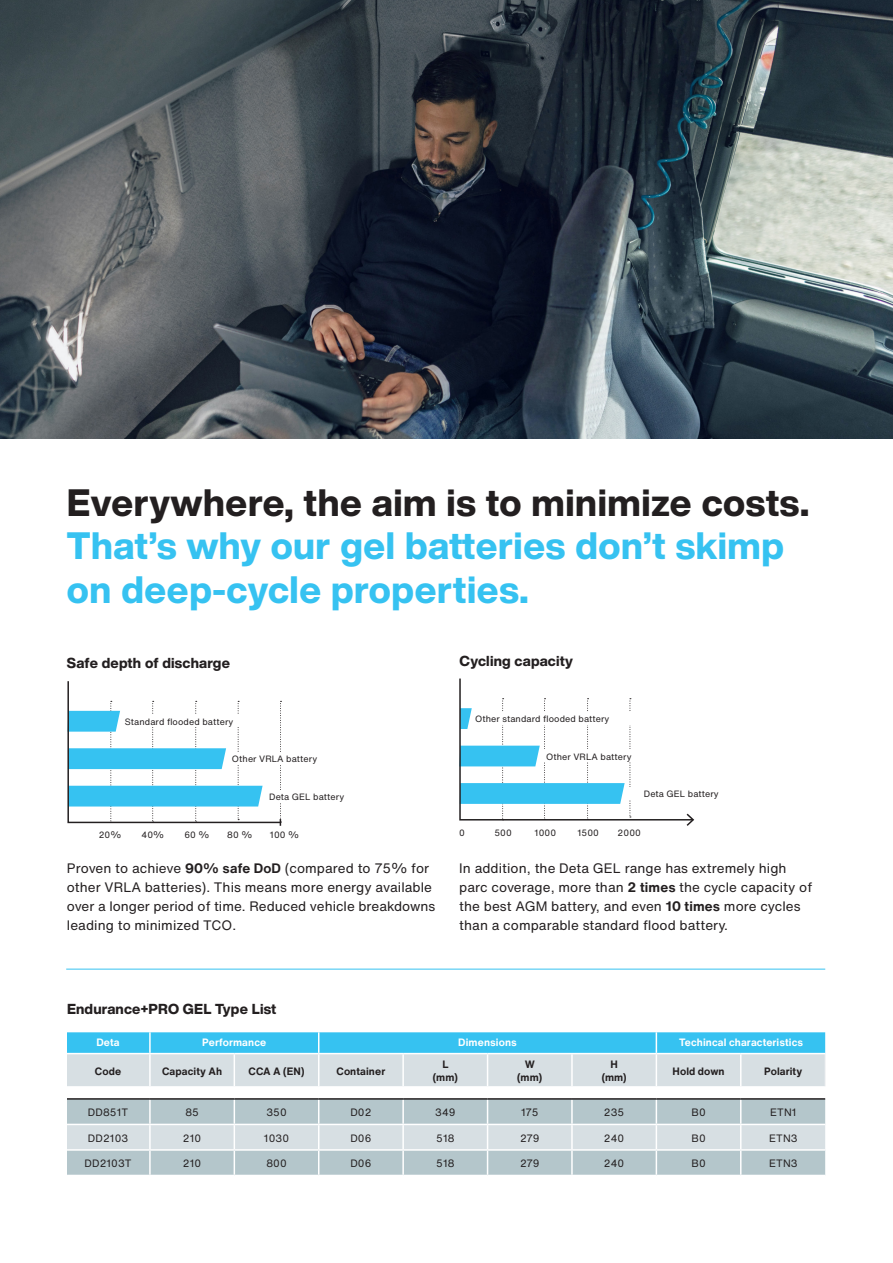
<style>
.page{position:relative;width:893px;height:1263px;background:#fff}
.page>*{position:absolute;margin:0;border:0;box-sizing:border-box;transform-origin:0 0}
.t1{font:800 37.5px/43.5px "Helvetica Now Display";letter-spacing:.015em;color:#36c2f1}
.t2{font:800 37.5px "Helvetica Now Display";letter-spacing:.015em;color:#231f20}
.Headline_9_5{font:800 14.25px "Helvetica Now Display";letter-spacing:.015em;color:#231f20}
.Copy_9{font:13.5px/18.8px "Helvetica Now Text";letter-spacing:.005em;color:#231f20}
.Table_Copy_7{font:10.5px "Helvetica Now Text";letter-spacing:.01em;color:#231f20}
.Table_Headline_7_bold{font:700 10.5px/12.8px "Helvetica Now Text";letter-spacing:.01em;color:#231f20;text-align:center}
.Table_Headline_7_bold_white{font:700 10.5px "Helvetica Now Text";letter-spacing:.01em;color:#fff}
.Copy_6{font:9px "Helvetica Now Text";letter-spacing:.01em;color:#231f20}
.s1{font-weight:700}
</style>
<div class="page">
<img style="left:0;top:0;width:893px;height:439px">
<svg style="left:67px;top:681px;width:215px;height:145px"></svg>
<svg style="left:67px;top:1100px;width:758px;height:75px;background:#c1cfd4"></svg>
<hr style="left:825px;top:1054px;width:1px;height:32px;background:#f2f3f4">
<hr style="left:67px;top:1124px;width:83px;height:1px;background:#fff">
<hr style="left:150px;top:1124px;width:84px;height:1px;background:#fff">
<hr style="left:234px;top:1124px;width:85px;height:1px;background:#fff">
<hr style="left:319px;top:1124px;width:84px;height:1px;background:#fff">
<hr style="left:403px;top:1124px;width:85px;height:1px;background:#fff">
<hr style="left:488px;top:1124px;width:84px;height:1px;background:#fff">
<hr style="left:572px;top:1124px;width:84px;height:1px;background:#fff">
<hr style="left:656px;top:1124px;width:85px;height:1px;background:#fff">
<hr style="left:741px;top:1124px;width:84px;height:1px;background:#fff">
<hr style="left:67px;top:1149px;width:83px;height:2px;background:#fff">
<hr style="left:150px;top:1149px;width:84px;height:2px;background:#fff">
<hr style="left:234px;top:1149px;width:85px;height:2px;background:#fff">
<hr style="left:319px;top:1149px;width:84px;height:2px;background:#fff">
<hr style="left:403px;top:1149px;width:85px;height:2px;background:#fff">
<hr style="left:488px;top:1149px;width:84px;height:2px;background:#fff">
<hr style="left:572px;top:1149px;width:84px;height:2px;background:#fff">
<hr style="left:656px;top:1149px;width:85px;height:2px;background:#fff">
<hr style="left:741px;top:1149px;width:84px;height:2px;background:#fff">
<svg style="left:67px;top:1032px;width:758px;height:54px;background:#9bd5e9"></svg>
<hr style="left:319px;top:1053px;width:84px;height:1px;background:#fff">
<hr style="left:403px;top:1053px;width:85px;height:1px;background:#fff">
<hr style="left:488px;top:1053px;width:84px;height:1px;background:#fff">
<hr style="left:572px;top:1053px;width:84px;height:1px;background:#fff">
<hr style="left:67px;top:1098px;width:83px;height:2px;background:#231f20">
<hr style="left:150px;top:1098px;width:84px;height:2px;background:#231f20">
<hr style="left:234px;top:1098px;width:85px;height:2px;background:#231f20">
<hr style="left:319px;top:1098px;width:84px;height:2px;background:#231f20">
<hr style="left:403px;top:1098px;width:85px;height:2px;background:#231f20">
<hr style="left:488px;top:1098px;width:84px;height:2px;background:#231f20">
<hr style="left:572px;top:1098px;width:84px;height:2px;background:#231f20">
<hr style="left:656px;top:1098px;width:85px;height:2px;background:#231f20">
<hr style="left:741px;top:1098px;width:84px;height:2px;background:#231f20">
<svg style="left:459px;top:678px;width:236px;height:148px"></svg>
<hr style="left:66px;top:969px;width:759px;height:1px;background:#36c2f1">
<p class="t2" style="left:67px;top:476px;width:744px">Everywhere, the aim is to minimize costs.</p>
<p class="t1" style="left:67px;top:524px;width:719px">That’s why our gel batteries don’t skimp on deep-cycle properties.</p>
<p class="Headline_9_5" style="left:67px;top:653px;width:165px">Safe depth of discharge</p>
<p class="Headline_9_5" style="left:460px;top:651px;width:115px">Cycling capacity</p>
<p class="Copy_6" style="left:125px;top:715px;width:110px">Standard flooded battery</p>
<p class="Copy_6" style="left:232px;top:752px;width:87px">Other VRLA battery</p>
<p class="Copy_6" style="left:269px;top:790px;width:77px">Deta GEL battery</p>
<p class="Copy_6" style="left:475px;top:712px;width:136px">Other standard flooded battery</p>
<p class="Copy_6" style="left:546px;top:750px;width:87px">Other VRLA battery</p>
<p class="Copy_6" style="left:644px;top:787px;width:77px">Deta GEL battery</p>
<p class="Copy_6" style="left:99px;top:828px;width:24px">20%</p>
<p class="Copy_6" style="left:142px;top:828px;width:24px">40%</p>
<p class="Copy_6" style="left:184px;top:828px;width:27px">60 %</p>
<p class="Copy_6" style="left:227px;top:828px;width:27px">80 %</p>
<p class="Copy_6" style="left:270px;top:828px;width:31px">100 %</p>
<p class="Copy_9" style="left:67px;top:859px;width:370px">Proven to achieve <span class="s1">90% safe DoD</span> (compared to 75% for other VRLA batteries). This means more energy available over a longer period of time. Reduced vehicle breakdowns leading to minimized TCO.</p>
<p class="Copy_6" style="left:459px;top:826px;width:7px">0</p>
<p class="Copy_6" style="left:494px;top:826px;width:19px">500</p>
<p class="Copy_6" style="left:535px;top:826px;width:23px">1000</p>
<p class="Copy_6" style="left:577px;top:826px;width:23px">1500</p>
<p class="Copy_6" style="left:618px;top:826px;width:25px">2000</p>
<p class="Copy_9" style="left:459px;top:859px;width:354px">In addition, the Deta GEL range has extremely high parc coverage, more than <span class="s1">2 times</span> the cycle capacity of the best AGM battery, and even <span class="s1">10 times</span> more cycles than a comparable standard flood battery.</p>
<p class="Headline_9_5" style="left:67px;top:999px;width:211px">Endurance+PRO GEL Type List</p>
<p class="Table_Headline_7_bold_white" style="left:96px;top:1035px;width:25px">Deta</p>
<p class="Table_Headline_7_bold_white" style="left:202px;top:1035px;width:66px">Performance</p>
<p class="Table_Headline_7_bold_white" style="left:458px;top:1035px;width:60px">Dimensions</p>
<p class="Table_Headline_7_bold_white" style="left:679px;top:1034px;width:126px">Techincal characteristics</p>
<p class="Table_Headline_7_bold" style="left:95px;top:1064px;width:28px">Code</p>
<p class="Table_Headline_7_bold" style="left:162px;top:1064px;width:62px">Capacity Ah</p>
<p class="Table_Headline_7_bold" style="left:249px;top:1064px;width:57px">CCA A (EN)</p>
<p class="Table_Headline_7_bold" style="left:337px;top:1064px;width:50px">Container</p>
<p class="Table_Headline_7_bold" style="left:433px;top:1058px;width:26px">L (mm)</p>
<p class="Table_Headline_7_bold" style="left:517px;top:1058px;width:26px">W (mm)</p>
<p class="Table_Headline_7_bold" style="left:602px;top:1058px;width:26px">H (mm)</p>
<p class="Table_Headline_7_bold" style="left:672px;top:1064px;width:54px">Hold down</p>
<p class="Table_Headline_7_bold" style="left:764px;top:1064px;width:40px">Polarity</p>
<p class="Table_Copy_7" style="left:88px;top:1104px;width:42px">DD851T</p>
<p class="Table_Copy_7" style="left:185px;top:1104px;width:15px">85</p>
<p class="Table_Copy_7" style="left:266px;top:1104px;width:22px">350</p>
<p class="Table_Copy_7" style="left:350px;top:1104px;width:23px">D02</p>
<p class="Table_Copy_7" style="left:435px;top:1104px;width:22px">349</p>
<p class="Table_Copy_7" style="left:521px;top:1104px;width:19px">175</p>
<p class="Table_Copy_7" style="left:604px;top:1104px;width:22px">235</p>
<p class="Table_Copy_7" style="left:691px;top:1104px;width:16px">B0</p>
<p class="Table_Copy_7" style="left:770px;top:1104px;width:28px">ETN1</p>
<p class="Table_Copy_7" style="left:88px;top:1130px;width:42px">DD2103</p>
<p class="Table_Copy_7" style="left:183px;top:1130px;width:20px">210</p>
<p class="Table_Copy_7" style="left:264px;top:1130px;width:27px">1030</p>
<p class="Table_Copy_7" style="left:350px;top:1130px;width:23px">D06</p>
<p class="Table_Copy_7" style="left:436px;top:1130px;width:20px">518</p>
<p class="Table_Copy_7" style="left:520px;top:1130px;width:21px">279</p>
<p class="Table_Copy_7" style="left:604px;top:1130px;width:22px">240</p>
<p class="Table_Copy_7" style="left:691px;top:1130px;width:16px">B0</p>
<p class="Table_Copy_7" style="left:769px;top:1130px;width:30px">ETN3</p>
<p class="Table_Copy_7" style="left:84px;top:1156px;width:49px">DD2103T</p>
<p class="Table_Copy_7" style="left:183px;top:1156px;width:20px">210</p>
<p class="Table_Copy_7" style="left:266px;top:1156px;width:22px">800</p>
<p class="Table_Copy_7" style="left:350px;top:1156px;width:23px">D06</p>
<p class="Table_Copy_7" style="left:436px;top:1156px;width:20px">518</p>
<p class="Table_Copy_7" style="left:520px;top:1156px;width:21px">279</p>
<p class="Table_Copy_7" style="left:604px;top:1156px;width:22px">240</p>
<p class="Table_Copy_7" style="left:691px;top:1156px;width:16px">B0</p>
<p class="Table_Copy_7" style="left:769px;top:1156px;width:30px">ETN3</p>
</div>
